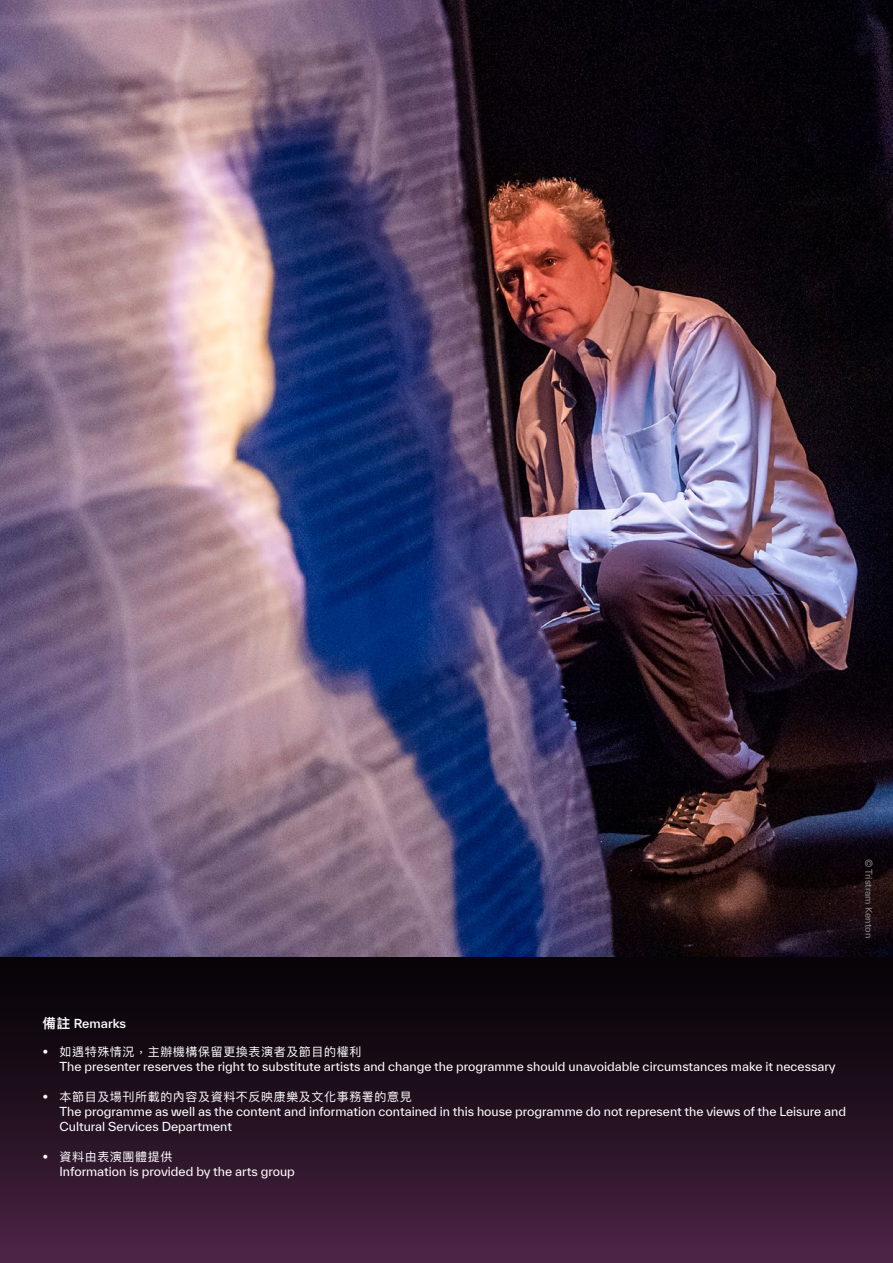
<style>
.page{position:relative;width:893px;height:1263px;background:#fff}
.page>*{position:absolute;margin:0;border:0;box-sizing:border-box;transform-origin:0 0}
.t1{font:12px/15px "TWK Everett";color:#fff}
.t2{font:12px "Ping Fang HK";letter-spacing:.05em;color:#fff}
.t3{font:500 12px "TWK Everett";color:#fff}
.t4{font:9px "TWK Everett";color:#898989}
.s1{font-family:"Ping Fang HK";font-weight:600;font-size:13.5px}
</style>
<div class="page">
<svg style="left:0;top:957px;width:893px;height:306px;background:#251122"></svg>
<img style="left:0;top:0;width:893px;height:957px">
<p class="t4" style="left:875px;top:859px;width:81px;rotate:90deg">© Tristram Kenton</p>
<p class="t3" style="left:43px;top:1014px;width:85px"><span class="s1">備註</span> Remarks</p>
<p class="t2" style="left:43px;top:1044px;width:320px">• 如遇特殊情況，主辦機構保留更換表演者及節目的權利</p>
<p class="t1" style="left:60px;top:1059px;width:778px">The presenter reserves the right to substitute artists and change the programme should unavoidable circumstances make it necessary</p>
<p class="t2" style="left:43px;top:1089px;width:371px">• 本節目及場刊所載的內容及資料不反映康樂及文化事務署的意見</p>
<p class="t1" style="left:60px;top:1104px;width:788px">The programme as well as the content and information contained in this house programme do not represent the views of the Leisure and<br>Cultural Services Department</p>
<p class="t2" style="left:43px;top:1149px;width:131px">• 資料由表演團體提供</p>
<p class="t1" style="left:60px;top:1164px;width:237px">Information is provided by the arts group</p>
</div>
